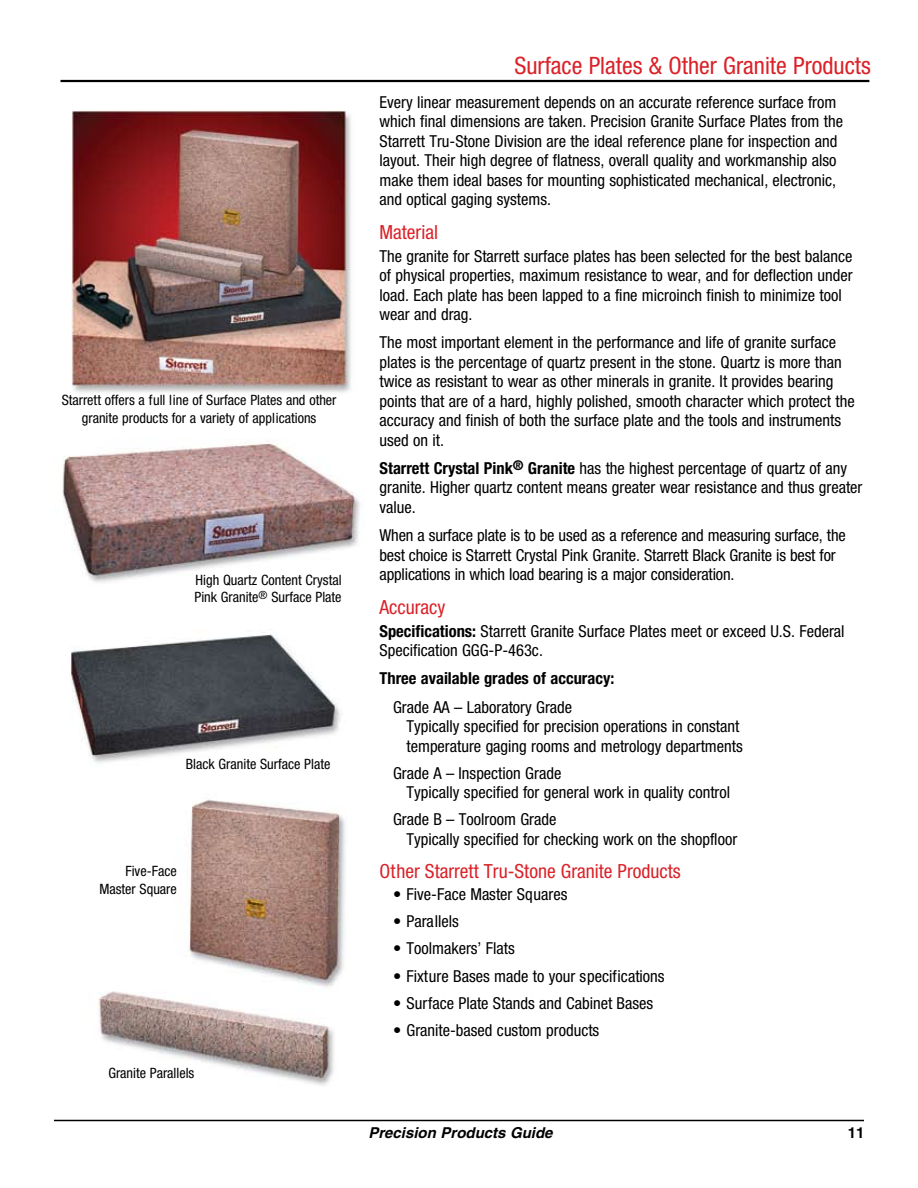
<style>
.page{position:relative;width:918px;height:1188px;background:#fff}
.page>*{position:absolute;margin:0;border:0;box-sizing:border-box;transform-origin:0 0}
.t1{font:condensed 24px "Helvetica Neue";color:#da2128}
.t2{font:condensed 19.5px "Helvetica Neue";color:#da2128}
.t3{font:condensed 16.5px/19.5px "Helvetica Neue";color:#000}
.t4{font:700 condensed 16.5px "Helvetica Neue";color:#000}
.t5{font:italic 700 15px "Helvetica";color:#000}
.t6{font:700 15px "Helvetica";color:#000}
.t7{font:condensed 14.25px/17.2px "Helvetica Neue";color:#000;text-align:center}
.s1{font-weight:700}
</style>
<div class="page">
<hr style="left:60px;top:80px;width:809px;height:2px;background:#000">
<hr style="left:54px;top:1120px;width:810px;height:1px;background:#000">
<img style="left:62px;top:110px;width:298px;height:976px">
<p class="t7" style="left:62px;top:392px;width:276px">Starrett offers a full line of Surface Plates and other granite products for a variety of applications</p>
<p class="t7" style="left:194px;top:571px;width:149px;text-align:left">High Quartz Content Crystal<br>Pink Granite<sup>®</sup> Surface Plate</p>
<p class="t7" style="left:186px;top:756px;width:146px">Black Granite Surface Plate</p>
<p class="t7" style="left:99px;top:863px;width:79px;text-align:right">Five-Face<br>Master Square</p>
<p class="t7" style="left:108px;top:1064px;width:88px">Granite Parallels</p>
<h1 class="t1" style="left:514px;top:52px;width:358px">Surface Plates &amp; Other Granite Products</h1>
<p class="t3" style="left:380px;top:92px;width:465px">Every linear measurement depends on an accurate reference surface from which final dimensions are taken. Precision Granite Surface Plates from the Starrett Tru-Stone Division are the ideal reference plane for inspection and layout. Their high degree of flatness, overall quality and workmanship also make them ideal bases for mounting sophisticated mechanical, electronic, and optical gaging systems.</p>
<p class="t2" style="left:380px;top:221px;width:60px">Material</p>
<p class="t3" style="left:380px;top:246px;width:475px">The granite for Starrett surface plates has been selected for the best balance of physical properties, maximum resistance to wear, and for deflection under load. Each plate has been lapped to a fine microinch finish to minimize tool wear and drag.</p>
<p class="t3" style="left:380px;top:333px;width:477px">The most important element in the performance and life of granite surface plates is the percentage of quartz present in the stone. Quartz is more than twice as resistant to wear as other minerals in granite. It provides bearing points that are of a hard, highly polished, smooth character which protect the accuracy and finish of both the surface plate and the tools and instruments used on it.</p>
<p class="t3" style="left:379px;top:458px;width:485px"><span class="s1">Starrett Crystal Pink</span><sup>®</sup> <span class="s1">Granite</span> has the highest percentage of quartz of any granite. Higher quartz content means greater wear resistance and thus greater value.</p>
<p class="t3" style="left:379px;top:525px;width:468px">When a surface plate is to be used as a reference and measuring surface, the best choice is Starrett Crystal Pink Granite. Starrett Black Granite is best for applications in which load bearing is a major consideration.</p>
<p class="t2" style="left:380px;top:596px;width:68px">Accuracy</p>
<p class="t3" style="left:380px;top:621px;width:467px"><span class="s1">Specifications:</span> Starrett Granite Surface Plates meet or exceed U.S. Federal<br>Specification GGG-P-463c.</p>
<p class="t4" style="left:380px;top:669px;width:236px">Three available grades of accuracy:</p>
<p class="t3" style="left:407px;top:697px;width:338px;text-indent:-13px">Grade AA – Laboratory Grade<br>Typically specified for precision operations in constant temperature gaging rooms and metrology departments</p>
<p class="t3" style="left:407px;top:763px;width:325px;text-indent:-13px">Grade A – Inspection Grade<br>Typically specified for general work in quality control</p>
<p class="t3" style="left:407px;top:810px;width:332px;text-indent:-13px">Grade B – Toolroom Grade<br>Typically specified for checking work on the shopfloor</p>
<p class="t2" style="left:380px;top:859px;width:303px">Other Starrett Tru-Stone Granite Products</p>
<p class="t3" style="left:393px;top:885px;width:176px">• Five-Face Master Squares</p>
<p class="t3" style="left:393px;top:912px;width:67px">• Parallels</p>
<p class="t3" style="left:393px;top:939px;width:123px">• Toolmakers’ Flats</p>
<p class="t3" style="left:393px;top:966px;width:273px">• Fixture Bases made to your specifications</p>
<p class="t3" style="left:393px;top:993px;width:262px">• Surface Plate Stands and Cabinet Bases</p>
<p class="t3" style="left:393px;top:1020px;width:208px">• Granite-based custom products</p>
<p class="t5" style="left:368px;top:1124px;width:186px">Precision Products Guide</p>
<p class="t6" style="left:848px;top:1124px;width:18px">11</p>
</div>
